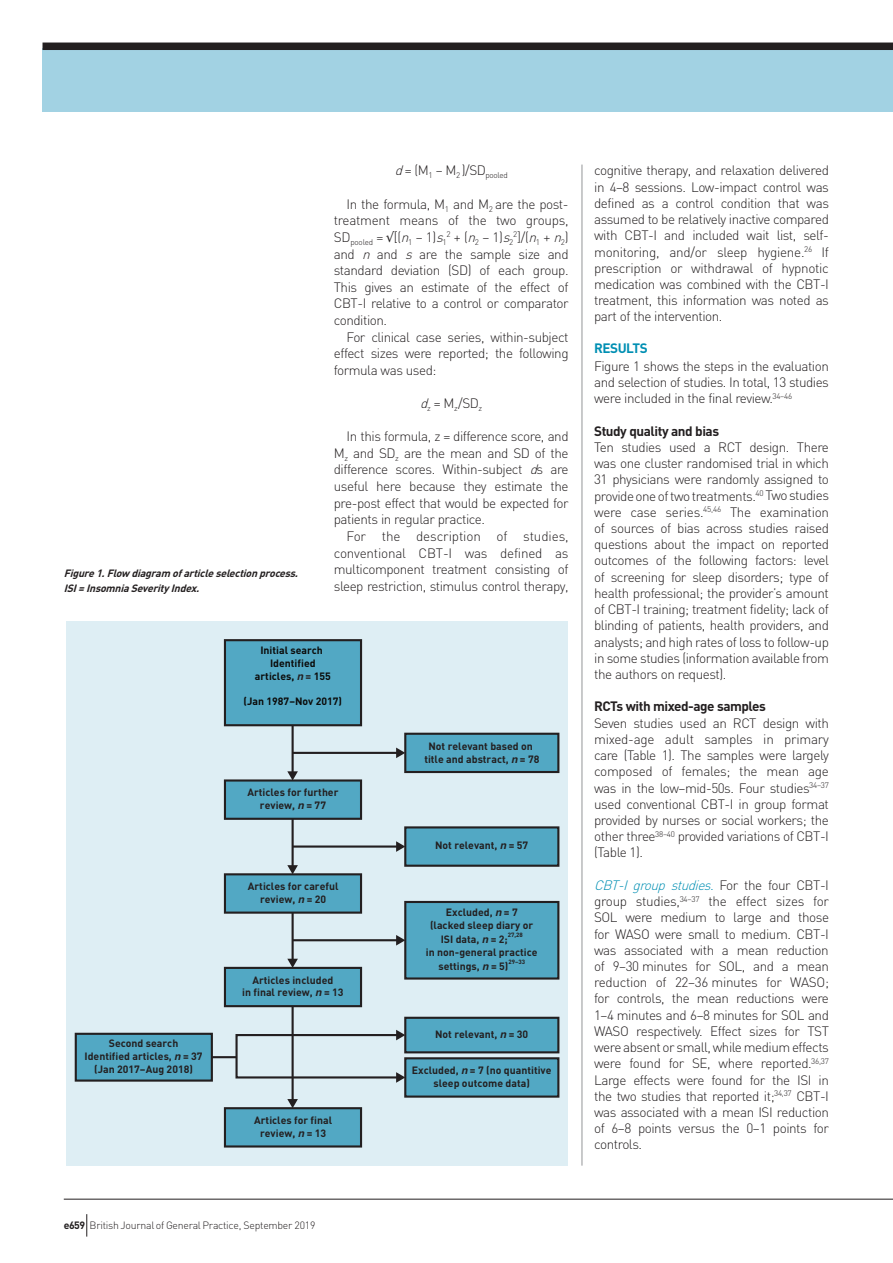
<style>
.page{position:relative;width:893px;height:1263px;background:#fff}
.page>*{position:absolute;margin:0;border:0;box-sizing:border-box;transform-origin:0 0}
.t1{font:300 13.5px/16.2px "DIN";letter-spacing:-.035em;color:#231f20;text-align:justify}
.t2{font:700 13.5px "DIN";letter-spacing:-.035em;color:#231f20}
.t3{font:700 13.5px "DIN";letter-spacing:-.035em;color:#008fb3}
.t4{font:700 10.5px/12.6px "DIN";color:#231f20;text-align:center}
.t5{font:italic 700 10.5px/15px "DIN";color:#231f20}
.t6{font:700 10.5px/12.6px "DIN";color:#0b0b0a;text-align:center}
.t7{font:300 10.5px "DIN";letter-spacing:-.025em;color:#231f20}
.t8{font:700 6.15px "DIN";color:#231f20}
.s1{font-style:italic}
.s2{font-family:"Helvetica";font-style:italic}
.s3{font-family:"Helvetica";font-style:italic;color:#231f20}
.s4{color:#231f20}
.s5{font-style:italic;color:#008fb3}
.s6{font-weight:700}
</style>
<div class="page">
<div style="left:43px;top:48px;width:850px;height:64px;background:#a2d2e3"></div>
<div style="left:43px;top:43px;width:850px;height:7px;background:#231f20"></div>
<hr style="left:582px;top:165px;width:1px;height:1000px;background:#939598">
<div style="left:66px;top:622px;width:502px;height:543px;background:#deeef4"></div>
<div style="left:225px;top:640px;width:136px;height:85px;background:#52a8c4"></div>
<div style="left:224px;top:639px;width:138px;height:87px;border:2px solid #231f20"></div>
<div style="left:405px;top:734px;width:153px;height:38px;background:#52a8c4"></div>
<div style="left:404px;top:733px;width:155px;height:40px;border:2px solid #231f20"></div>
<div style="left:225px;top:780px;width:136px;height:39px;background:#52a8c4"></div>
<div style="left:224px;top:779px;width:138px;height:41px;border:2px solid #231f20"></div>
<div style="left:405px;top:827px;width:153px;height:39px;background:#52a8c4"></div>
<div style="left:404px;top:826px;width:155px;height:41px;border:2px solid #231f20"></div>
<div style="left:405px;top:902px;width:153px;height:76px;background:#52a8c4"></div>
<div style="left:404px;top:901px;width:155px;height:78px;border:2px solid #231f20"></div>
<div style="left:76px;top:1034px;width:136px;height:46px;background:#52a8c4"></div>
<div style="left:75px;top:1033px;width:138px;height:49px;border:2px solid #231f20"></div>
<div style="left:405px;top:1058px;width:153px;height:38px;background:#52a8c4"></div>
<div style="left:404px;top:1057px;width:155px;height:41px;border:2px solid #231f20"></div>
<div style="left:405px;top:1018px;width:153px;height:34px;background:#52a8c4"></div>
<div style="left:404px;top:1017px;width:155px;height:36px;border:2px solid #231f20"></div>
<svg style="left:210px;top:844px;width:187px;height:304px"></svg>
<svg style="left:396px;top:841px;width:9px;height:11px"></svg>
<hr style="left:293px;top:752px;width:105px;height:2px;background:#231f20">
<svg style="left:396px;top:747px;width:9px;height:11px"></svg>
<hr style="left:293px;top:939px;width:105px;height:2px;background:#231f20">
<svg style="left:396px;top:935px;width:9px;height:10px"></svg>
<div style="left:235px;top:1034px;width:164px;height:44px;border:2px solid #231f20"></div>
<svg style="left:396px;top:1030px;width:9px;height:10px"></svg>
<svg style="left:396px;top:1072px;width:9px;height:11px"></svg>
<hr style="left:292px;top:725px;width:2px;height:48px;background:#231f20">
<svg style="left:287px;top:771px;width:11px;height:9px"></svg>
<hr style="left:292px;top:819px;width:2px;height:48px;background:#231f20">
<svg style="left:287px;top:865px;width:11px;height:9px"></svg>
<hr style="left:292px;top:913px;width:2px;height:47px;background:#231f20">
<svg style="left:287px;top:959px;width:11px;height:9px"></svg>
<hr style="left:292px;top:1006px;width:2px;height:94px;background:#231f20">
<svg style="left:287px;top:1099px;width:11px;height:9px"></svg>
<hr style="left:64px;top:1199px;width:829px;height:1px;background:#231f20">
<svg style="left:86px;top:1214px;width:1px;height:22px"></svg>
<p class="t5" style="left:64px;top:565px;width:239px">Figure1.Flow diagram ofarticleselectionprocess.<br>ISI=InsomniaSeverity Index.</p>
<p class="t1" style="left:395px;top:162px;width:115px"><span class="s1">d</span>= (M<sub>1</sub> – M<sub>2</sub> )/SD<sub>pooled</sub></p>
<p class="t1" style="left:334px;top:195px;width:236px;line-height:16.6px;text-indent:13px">In the formula, M<sub>1</sub> and M<sub>2</sub> are the post&shy;treatment means of the two groups, SD<sub>pooled</sub> = √[(<span class="s1">n</span><sub>1</sub> – 1)<span class="s1">s</span><sub>1</sub><sup>2</sup> + (<span class="s1">n</span><sub>2</sub> – 1)<span class="s1">s</span><sub>2</sub><sup>2</sup>]/(<span class="s1">n</span><sub>1</sub> + <span class="s1">n</span><sub>2</sub>) and <span class="s1">n</span> and <span class="s1">s</span> are the sample size and standard deviation (SD) of each group.<br>This gives an estimate of the effect of CBT-I relative to a control or comparator condition.</p>
<p class="t1" style="left:334px;top:328px;width:236px;line-height:16.6px;text-indent:13px">For clinical case series, within-subject effect sizes were reported; the following formula was used:</p>
<p class="t1" style="left:420px;top:395px;width:63px"><span class="s1">d</span><sub>z</sub> = M<sub>z</sub>/SD<sub>z</sub></p>
<p class="t1" style="left:334px;top:428px;width:236px;line-height:16.6px;text-indent:13px">In this formula, z = difference score, and M<sub>z</sub> and SD<sub>z</sub> are the mean and SD of the difference scores. Within-subject <span class="s1">d</span>s are useful here because they estimate the pre-post effect that would be expected for patients in regular practice.</p>
<p class="t1" style="left:334px;top:528px;width:236px;line-height:16.6px;text-indent:13px">For the description of studies, conventional CBT-I was defined as multicomponent treatment consisting of sleep restriction, stimulus control therapy,</p>
<p class="t4" style="left:84px;top:1037px;width:120px">Second search<br>Identified articles, <span class="s2">n</span> = 37 (Jan 2017–Aug 2018)</p>
<p class="t6" style="left:255px;top:644px;width:77px">Initial search<br>Identified articles, <span class="s3">n</span> <span class="s4">=</span> 155</p>
<p class="t6" style="left:244px;top:694px;width:100px">(Jan 1987–Nov 2017)</p>
<p class="t4" style="left:247px;top:786px;width:93px">Articles for further review, <span class="s2">n</span> = 77</p>
<p class="t4" style="left:248px;top:879px;width:92px">Articles for careful review, <span class="s2">n</span> = 20</p>
<p class="t4" style="left:242px;top:973px;width:103px">Articles included<br>in final review, <span class="s2">n</span> = 13</p>
<p class="t4" style="left:254px;top:1113px;width:79px">Articles for final review, <span class="s2">n</span> = 13</p>
<p class="t4" style="left:424px;top:740px;width:117px">Not relevant based on title and abstract, <span class="s2">n</span> = 78</p>
<p class="t4" style="left:435px;top:839px;width:95px">Not relevant, <span class="s2">n</span> = 57</p>
<p class="t4" style="left:446px;top:905px;width:73px">Excluded, <span class="s2">n</span> = 7</p>
<p class="t4" style="left:430px;top:919px;width:105px">(lacked sleep diary or</p>
<p class="t4" style="left:441px;top:932px;width:69px">ISI data, <span class="s2">n</span> = 2;</p>
<p class="t8" style="left:508px;top:931px;width:17px">27,28</p>
<p class="t4" style="left:438px;top:945px;width:101px;line-height:13.5px;text-align:left;text-indent:-13px">in non-general practice settings, <span class="s2">n</span> = 5)</p>
<p class="t8" style="left:508px;top:958px;width:18px">29–33</p>
<p class="t4" style="left:435px;top:1027px;width:95px">Not relevant, <span class="s2">n</span> = 30</p>
<p class="t4" style="left:412px;top:1064px;width:141px">Excluded, <span class="s2">n</span> = 7 (no quantitive sleep outcome data)</p>
<p class="t1" style="left:594px;top:162px;width:236px">cognitive therapy, and relaxation delivered in 4–8 sessions. Low-impact control was defined as a control condition that was assumed to be relatively inactive compared with CBT-I and included wait list, self&shy;monitoring, and/or sleep hygiene.<sup>26</sup> If prescription or withdrawal of hypnotic medication was combined with the CBT-I treatment, this information was noted as part of the intervention.</p>
<p class="t3" style="left:594px;top:339px;width:55px">RESULTS</p>
<p class="t1" style="left:594px;top:358px;width:236px">Figure 1 shows the steps in the evaluation and selection of studies. In total, 13 studies were included in the final review.<sup>34–46</sup></p>
<p class="t2" style="left:594px;top:422px;width:126px">Study quality and bias</p>
<p class="t1" style="left:594px;top:439px;width:236px">Ten studies used a RCT design. There was one cluster randomised trial in which 31 physicians were randomly assigned to provide one of two treatments.<sup>40</sup> Two studies were case series.<sup>45,46</sup> The examination of sources of bias across studies raised questions about the impact on reported outcomes of the following factors: level of screening for sleep disorders; type of health professional; the provider’s amount of CBT-I training; treatment fidelity; lack of blinding of patients, health providers, and analysts; and high rates of loss to follow-up in some studies (information available from the authors on request).</p>
<p class="t2" style="left:594px;top:698px;width:173px">RCTs with mixed-age samples</p>
<p class="t1" style="left:594px;top:715px;width:236px">Seven studies used an RCT design with mixed-age adult samples in primary care (Table 1). The samples were largely composed of females; the mean age was in the low–mid-50s. Four studies<sup>34–37 </sup>used conventional CBT-I in group format provided by nurses or social workers; the other three<sup>38–40</sup> provided variations of CBT-I (Table 1).</p>
<p class="t1" style="left:594px;top:877px;width:236px"><span class="s5">CBT-I group studies.</span> Fo r t h e fo u r C B T - I group studies,<sup>34–37</sup> the effect sizes for SOL were medium to large and those for WASO were small to medium. CBT-I was associated with a mean reduction of 9–30 minutes for SOL, and a mean reduction of 22–36 minutes for WASO; for controls, the mean reductions were 1–4 minutes and 6–8 minutes for SOL and WASO respectively. Effect sizes for TST were absent or small, while medium effects were found for SE, where reported.<sup>36,37<br></sup>Large effects were found for the ISI in the two studies that reported it;<sup>34,37</sup> CBT-I was associated with a mean ISI reduction of 6–8 points versus the 0–1 points for controls.</p>
<p class="t7" style="left:64px;top:1218px;width:253px"><span class="s6">e659</span> British Journal of General Practice, September 2019</p>
</div>
